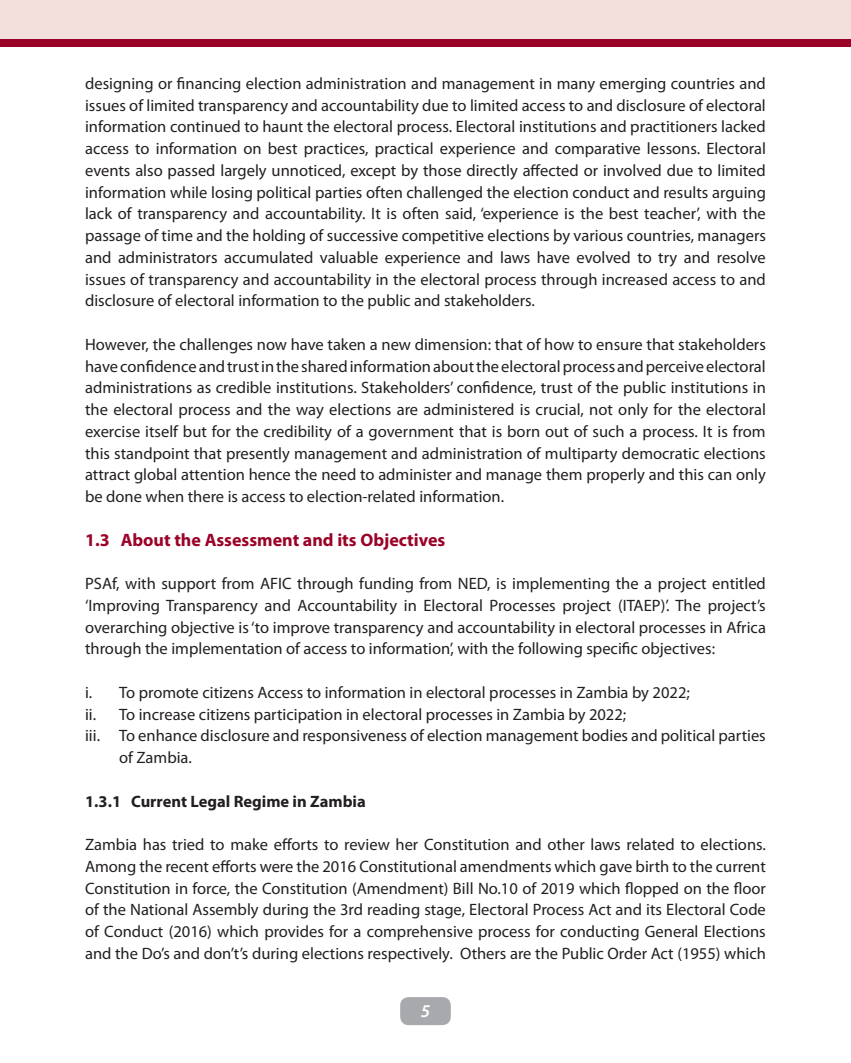
<style>
.page{position:relative;width:851px;height:1063px;background:#fff}
.page>*{position:absolute;margin:0;border:0;box-sizing:border-box;transform-origin:0 0}
.t1{font:700 18px "Myriad Pro";color:#9b0227}
.t2{font:italic 600 18px "Myriad Pro";color:#fff}
.t3{font:16.5px/21.8px "Myriad Pro";color:#231f20;text-align:justify}
.t4{font:700 16.5px "Myriad Pro";color:#231f20}
</style>
<div class="page">
<div style="left:400px;top:997px;width:50px;height:28px;background:#a8a9ad;border-radius:9px"></div>
<div style="left:0;top:0;width:850px;height:43px;background:#f3e0dc"></div>
<div style="left:0;top:39px;width:850px;height:8px;background:#9b0227"></div>
<p class="t3" style="left:85px;top:72px;width:682px">designing or financing election administration and management in many emerging countries and issues of limited transparency and accountability due to limited access to and disclosure of electoral information continued to haunt the electoral process. Electoral institutions and practitioners lacked access to information on best practices, practical experience and comparative lessons. Electoral events also passed largely unnoticed, except by those directly affected or involved due to limited information while losing political parties often challenged the election conduct and results arguing lack of transparency and accountability. It is often said, ‘experience is the best teacher’, with the passage of time and the holding of successive competitive elections by various countries, managers and administrators accumulated valuable experience and laws have evolved to try and resolve issues of transparency and accountability in the electoral process through increased access to and disclosure of electoral information to the public and stakeholders.</p>
<p class="t3" style="left:85px;top:333px;width:682px">However, the challenges now have taken a new dimension: that of how to ensure that stakeholders have confidence and trust in the shared information about the electoral process and perceive electoral administrations as credible institutions. Stakeholders’ confidence, trust of the public institutions in the electoral process and the way elections are administered is crucial, not only for the electoral exercise itself but for the credibility of a government that is born out of such a process. It is from this standpoint that presently management and administration of multiparty democratic elections attract global attention hence the need to administer and manage them properly and this can only be done when there is access to election-related information.</p>
<p class="t1" style="left:85px;top:528px;width:362px">1.3 About the Assessment and its Objectives</p>
<p class="t3" style="left:85px;top:572px;width:682px">PSAf, with support from AFIC through funding from NED, is implementing the a project entitled ‘Improving Transparency and Accountability in Electoral Processes project (ITAEP)’. The project’s overarching objective is ‘to improve transparency and accountability in electoral processes in Africa through the implementation of access to information’, with the following specific objectives:</p>
<p class="t3" style="left:85px;top:681px;width:606px">i. To promote citizens Access to information in electoral processes in Zambia by 2022;</p>
<p class="t3" style="left:85px;top:703px;width:542px">ii. To increase citizens participation in electoral processes in Zambia by 2022;</p>
<p class="t3" style="left:85px;top:725px;width:682px">iii. To enhance disclosure and responsiveness of election management bodies and political parties</p>
<p class="t3" style="left:119px;top:746px;width:74px">of Zambia.</p>
<p class="t4" style="left:85px;top:790px;width:282px">1.3.1 Current Legal Regime in Zambia</p>
<p class="t3" style="left:85px;top:833px;width:682px">Zambia has tried to make efforts to review her Constitution and other laws related to elections.<br>Among the recent efforts were the 2016 Constitutional amendments which gave birth to the current Constitution in force, the Constitution (Amendment) Bill No.10 of 2019 which flopped on the floor of the National Assembly during the 3rd reading stage, Electoral Process Act and its Electoral Code of Conduct (2016) which provides for a comprehensive process for conducting General Elections and the Do’s and don’t’s during elections respectively. Others are the Public Order Act (1955) which</p>
<p class="t2" style="left:421px;top:999px;width:11px">5</p>
</div>
